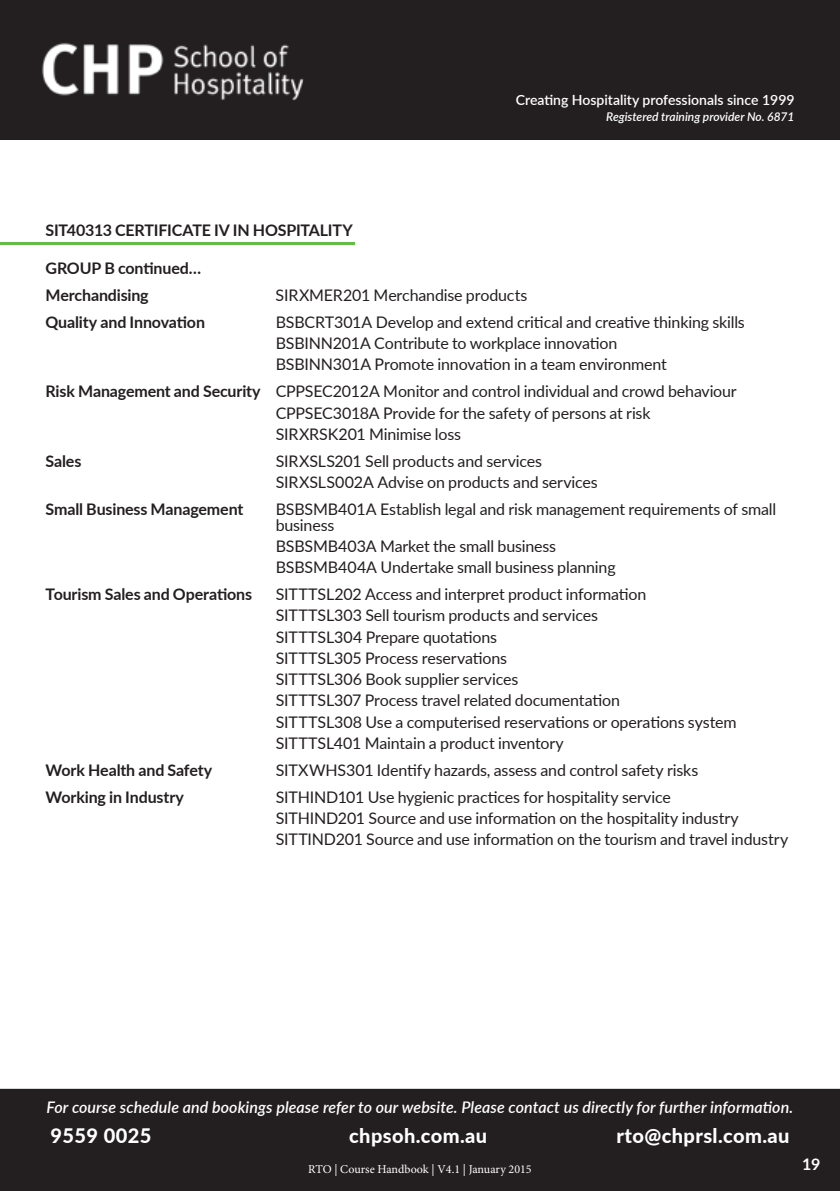
<style>
.page{position:relative;width:840px;height:1191px;background:#fff}
.page>*{position:absolute;margin:0;border:0;box-sizing:border-box;transform-origin:0 0}
.t1{font:800 20px "Lato";letter-spacing:.02em;color:#fff}
.t2{font:16px/21.2px "Lato";letter-spacing:-.01em;color:#231f20}
.t3{font:700 16px/27px "Lato";letter-spacing:-.01em;color:#231f20}
.t4{font:italic 600 16px "Lato";letter-spacing:.005em;color:#fff}
.t5{font:700 16px "Lato";color:#fff}
.t6{font:600 14px "Lato";color:#fff}
.t7{font:12px "Minion Pro";letter-spacing:-.005em;color:#fff}
.t8{font:italic 600 12px "Lato";color:#fff}
.s1{font-weight:700}
</style>
<div class="page">
<hr style="left:0;top:242px;width:354px;height:3px;background:#63bc46">
<div style="left:0;top:0;width:839px;height:139px;background:#231f20"></div>
<img style="left:42px;top:43px;width:262px;height:58px">
<div style="left:0;top:1089px;width:839px;height:102px;background:#231f20"></div>
<p class="t6" style="left:515px;top:90px;width:280px">Creating Hospitality professionals since 1999</p>
<p class="t8" style="left:606px;top:108px;width:190px">Registered training provider No. 6871</p>
<p class="t3" style="left:45px;top:215px;width:309px">SIT40313 CERTIFICATE IV IN HOSPITALITY</p>
<p class="t3" style="left:45px;top:254px;width:24px">Group</p>
<p class="t3" style="left:45px;top:254px;width:157px;text-indent:59px">B continued…<br>Merchandising</p>
<p class="t2" style="left:275px;top:284px;width:253px">SIRXM ER201 M erchandise products</p>
<p class="t3" style="left:45px;top:308px;width:161px">Quality and Innovation</p>
<p class="t2" style="left:275px;top:311px;width:470px">BSBCRT301A Develop and extend critical and creative thinking skills<br>BSBINN201A Contribute to workplace innovation<br>BSBINN301A Promote innovation in a team environment</p>
<p class="t2" style="left:275px;top:380px;width:462px;text-indent:-230px"><span class="s1">Risk Management and Security</span> CPPSEC2012A M onitor and control individual and crowd behaviour<br>CPPSEC3018A Provide for the safety of persons at risk<br>SIRXRSK201 M inimise loss</p>
<p class="t3" style="left:45px;top:447px;width:37px">Sales</p>
<p class="t2" style="left:275px;top:449px;width:323px">SIRXSLS201 Sell products and services<br>SIRXSLS002A Advise on products and services</p>
<p class="t3" style="left:45px;top:495px;width:199px">Small Business Management</p>
<p class="t2" style="left:275px;top:501px;width:502px;line-height:15.6px">BSBSM B401A Establish legal and risk management requirements of small business</p>
<p class="t2" style="left:275px;top:535px;width:341px">BSBSM B403A Market the small business<br>BSBSM B404A Undertake small business planning</p>
<p class="t3" style="left:45px;top:580px;width:208px">Tourism Sales and Operations</p>
<p class="t2" style="left:275px;top:583px;width:462px">SITTTSL202 Access and interpret product information SITTTSL303 Sell tourism products and services<br>SITTTSL304 Prepare quotations<br>SITTTSL305 Process reservations<br>SITTTSL306 Book supplier services<br>SITTTSL307 Process travel related documentation<br>SITTTSL308 Use a computerised reservations or operations system SITTTSL401 M aintain a product inventory</p>
<p class="t3" style="left:45px;top:756px;width:168px">Work Health and Safety</p>
<p class="t2" style="left:275px;top:759px;width:424px">SITXWHS301 Identify hazards, assess and control safety risks</p>
<p class="t3" style="left:45px;top:783px;width:140px">Working in Industry</p>
<p class="t2" style="left:275px;top:786px;width:514px">SITHIND101 Use hygienic practices for hospitality service<br>SITHIND201 Source and use information on the hospitality industry<br>SITTIND201 Source and use information on the tourism and travel industry</p>
<p class="t4" style="left:47px;top:1095px;width:747px">For course schedule and bookings please refer to our website. Please contact us directly for further information.</p>
<p class="t1" style="left:50px;top:1120px;width:102px">9559 0025</p>
<p class="t1" style="left:349px;top:1120px;width:139px">chpsoh.com.au</p>
<p class="t1" style="left:616px;top:1120px;width:174px">rto@chprsl.com.au</p>
<p class="t7" style="left:308px;top:1160px;width:225px">RTO | Course Handbook | V4.1 | January 2015</p>
<p class="t7" style="left:261px;top:1160px;width:319px">RTO | ADM Handbooks | Course Handbook | V4.1 | January 2015</p>
<p class="t5" style="left:801px;top:1151px;width:20px">19</p>
</div>
